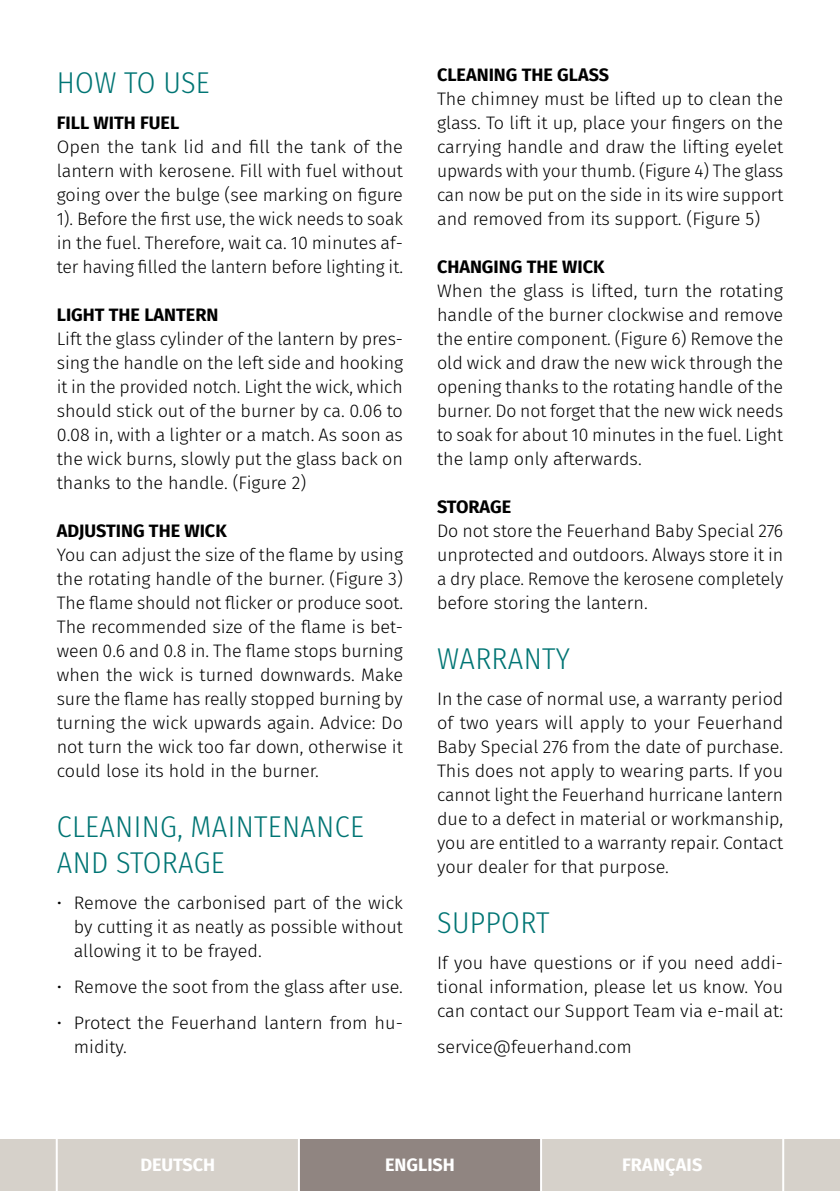
<style>
.page{position:relative;width:840px;height:1191px;background:#fff}
.page>*{position:absolute;margin:0;border:0;box-sizing:border-box;transform-origin:0 0}
.t1{font:300 30px/36px "Fira Sans Condensed";letter-spacing:.01em;color:#007574}
.t2{font:300 18px/24px "Fira Sans";color:#000;text-align:justify}
.t3{font:700 18px "Fira Sans";color:#000}
.t4{font:700 18px "Fira Sans";color:#fff}
</style>
<div class="page">
<div style="left:57px;top:1140px;width:242px;height:51px;background:#d6d1ca"></div>
<div style="left:299px;top:1140px;width:241px;height:51px;background:#908581"></div>
<div style="left:540px;top:1140px;width:242px;height:51px;background:#d6d1ca"></div>
<hr style="left:298px;top:1135px;width:2px;height:56px;background:#fff">
<hr style="left:539px;top:1135px;width:2px;height:56px;background:#fff">
<div style="left:0;top:1140px;width:57px;height:51px;background:#d6d1ca"></div>
<div style="left:782px;top:1140px;width:57px;height:51px;background:#d6d1ca"></div>
<hr style="left:56px;top:1135px;width:2px;height:56px;background:#fff">
<hr style="left:781px;top:1135px;width:2px;height:56px;background:#fff">
<h1 class="t1" style="left:57px;top:64px;width:154px">HOW TO USE</h1>
<p class="t3" style="left:57px;top:107px;width:124px">FILL WITH FUEL</p>
<p class="t2" style="left:57px;top:134px;width:347px">Open the tank lid and fill the tank of the lantern with kerosene. Fill with fuel without going over the bulge (see marking on figure 1). Before the first use, the wick needs to soak in the fuel. Therefore, wait ca. 10 minutes af&shy;ter having filled the lantern before lighting it.</p>
<p class="t3" style="left:57px;top:299px;width:163px">LIGHT THE LANTERN</p>
<p class="t2" style="left:57px;top:326px;width:348px">Lift the glass cylinder of the lantern by pres&shy;sing the handle on the left side and hooking it in the provided notch. Light the wick, which should stick out of the burner by ca. 0.06 to 0.08 in, with a lighter or a match. As soon as the wick burns, slowly put the glass back on thanks to the handle. (Figure 2)</p>
<p class="t3" style="left:57px;top:515px;width:171px">ADJUSTING THE WICK</p>
<p class="t2" style="left:57px;top:542px;width:347px">You can adjust the size of the flame by using the rotating handle of the burner. (Figure 3)<br>The flame should not flicker or produce soot.<br>The recommended size of the flame is bet&shy;ween 0.6 and 0.8 in. The flame stops burning when the wick is turned downwards. Make sure the flame has really stopped burning by turning the wick upwards again. Advice: Do not turn the wick too far down, otherwise it could lose its hold in the burner.</p>
<h1 class="t1" style="left:57px;top:808px;width:308px">CLEANING, MAINTENANCE<br>AND STORAGE</h1>
<p class="t2" style="left:74px;top:890px;width:330px;text-indent:-17px">• Remove the carbonised part of the wick by cutting it as neatly as possible without allowing it to be frayed.</p>
<p class="t2" style="left:57px;top:974px;width:347px">• Remove the soot from the glass after use.</p>
<p class="t2" style="left:74px;top:1010px;width:330px;text-indent:-17px">• Protect the Feuerhand lantern from hu&shy;midity.</p>
<p class="t3" style="left:437px;top:59px;width:173px">CLEANING THE GLASS</p>
<p class="t2" style="left:437px;top:86px;width:347px">The chimney must be lifted up to clean the glass. To lift it up, place your fingers on the carrying handle and draw the lifting eyelet upwards with your thumb. (Figure 4) The glass can now be put on the side in its wire support and removed from its support. (Figure 5)</p>
<p class="t3" style="left:437px;top:251px;width:169px">CHANGING THE WICK</p>
<p class="t2" style="left:437px;top:278px;width:347px">When the glass is lifted, turn the rotating handle of the burner clockwise and remove the entire component. (Figure 6) Remove the old wick and draw the new wick through the opening thanks to the rotating handle of the burner. Do not forget that the new wick needs to soak for about 10 minutes in the fuel. Light the lamp only afterwards.</p>
<p class="t3" style="left:437px;top:491px;width:76px">STORAGE</p>
<p class="t2" style="left:437px;top:518px;width:347px">Do not store the Feuerhand Baby Special 276 unprotected and outdoors. Always store it in a dry place. Remove the kerosene completely before storing the lantern.</p>
<h1 class="t1" style="left:437px;top:640px;width:134px">WARRANTY</h1>
<p class="t2" style="left:437px;top:686px;width:348px">In the case of normal use, a warranty period of two years will apply to your Feuerhand Baby Special 276 from the date of purchase.<br>This does not apply to wearing parts. If you cannot light the Feuerhand hurricane lantern due to a defect in material or workmanship, you are entitled to a warranty repair. Contact your dealer for that purpose.</p>
<h1 class="t1" style="left:437px;top:904px;width:114px">SUPPORT</h1>
<p class="t2" style="left:437px;top:950px;width:347px">If you have questions or if you need addi&shy;tional information, please let us know. You can contact our Support Team via e-mail at:</p>
<p class="t2" style="left:437px;top:1034px;width:196px">service@feuerhand.com</p>
<p class="t4" style="left:140px;top:1149px;width:76px">DEUTSCH</p>
<p class="t4" style="left:385px;top:1149px;width:71px">ENGLISH</p>
<p class="t4" style="left:621px;top:1149px;width:82px">FRANÇAIS</p>
</div>
